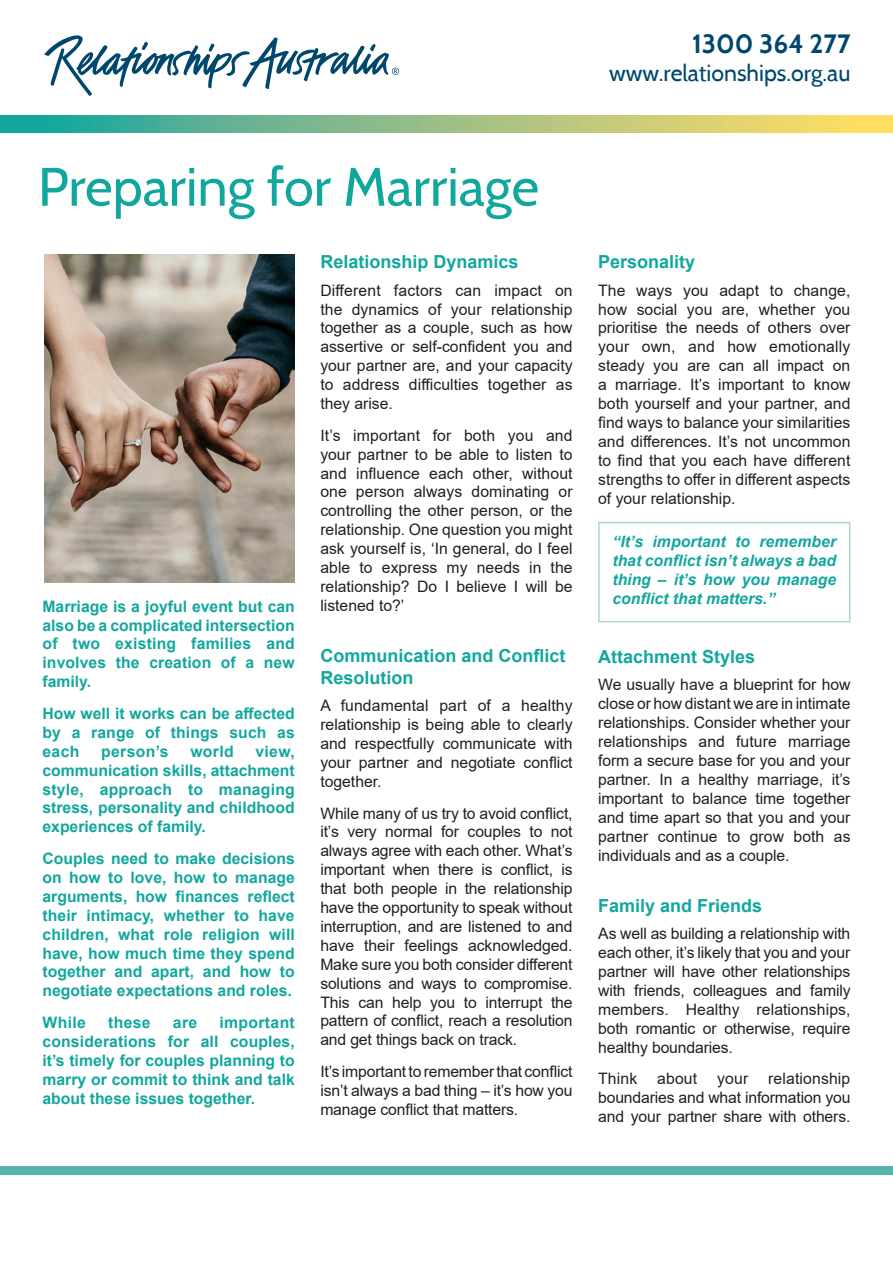
<style>
.page{position:relative;width:893px;height:1263px;background:#fff}
.page>*{position:absolute;margin:0;border:0;box-sizing:border-box;transform-origin:0 0}
.t1{font:54px "Cabin";color:#12a79d}
.t2{font:700 26.4px "Cabin";color:#00476d}
.t3{font:23.1px "Cabin";color:#00476d}
.t4{font:700 18px/21.6px "Arial";color:#12a79d}
.t5{font:15.75px/18.9px "Arial";color:#231f20;text-align:justify}
.Intro{font:700 15.75px/18.9px "Arial";color:#12a79d;text-align:justify}
.t6{font:italic 700 15.75px/18.9px "Arial";color:#12a79d;text-align:justify}
</style>
<div class="page">
<svg style="left:44px;top:35px;width:355px;height:61px"></svg>
<svg style="left:1px;top:115px;width:891px;height:17px;background:#95c084"></svg>
<div style="left:0;top:1166px;width:893px;height:9px;background:#56b5ad"></div>
<img style="left:45px;top:254px;width:249px;height:329px">
<div style="left:598px;top:522px;width:252px;height:100px;border:2px solid #acd5d2"></div>
<h2 class="t2" style="left:692px;top:28px;width:160px">1300 364 277</h2>
<h3 class="t3" style="left:609px;top:59px;width:243px">www.relationships.org.au</h3>
<p class="t1" style="left:38px;top:154px;width:503px">Preparing for Marriage</p>
<p class="Intro" style="left:43px;top:597px;width:254px">Marriage is a joyful event but can also be a complicated intersection of two existing families and involves the creation of a new family.</p>
<p class="Intro" style="left:43px;top:704px;width:254px">How well it works can be affected by a range of things such as each</p>
<p class="Intro" style="left:43px;top:742px;width:254px;text-indent:213px">view, communication skills, attachment style, approach to managing stress, personality and childhood experiences of family.</p>
<p class="Intro" style="left:43px;top:849px;width:254px">Couples need to make decisions on how to love, how to manage arguments, how finances reflect their intimacy, whether to have children, what role religion will have, how much time they spend together and apart, and how to negotiate expectations and roles.</p>
<p class="Intro" style="left:43px;top:1013px;width:45px">While</p>
<p class="Intro" style="left:108px;top:1013px;width:44px">these</p>
<p class="Intro" style="left:173px;top:1013px;width:26px">are</p>
<p class="Intro" style="left:101px;top:742px;width:69px">person’s</p>
<p class="Intro" style="left:190px;top:742px;width:45px">world</p>
<p class="Intro" style="left:43px;top:1013px;width:254px;text-indent:177px">important considerations for all couples, it’s timely for couples planning to marry or commit to think and talk about these issues together.</p>
<h1 class="t4" style="left:320px;top:251px;width:200px">Relationship Dynamics</h1>
<p class="t5" style="left:320px;top:281px;width:254px">Different factors can impact on the dynamics of your relationship together as a couple, such as how assertive or self-confident you and your partner are, and your capacity to address difficulties together as they arise.</p>
<p class="t5" style="left:320px;top:426px;width:254px">It’s important for both you and your partner to be able to listen to and influence each other, without one person always dominating or controlling the other person, or the relationship. One question you might ask yourself is, ‘In general, do I feel able to express my needs in the relationship? Do I believe I will be listened to?’</p>
<h1 class="t4" style="left:320px;top:645px;width:247px">Communication and Conflict<br>Resolution</h1>
<p class="t5" style="left:320px;top:696px;width:254px">A fundamental part of a healthy relationship is being able to clearly and respectfully communicate with your partner and negotiate conflict together.</p>
<p class="t5" style="left:320px;top:803px;width:254px">While many of us try to avoid conflict, it’s very normal for couples to not always agree with each other. What’s important when there is conflict, is that both people in the relationship have the opportunity to speak without interruption, and are listened to and have their feelings acknowledged.<br>Make sure you both consider different solutions and ways to compromise.<br>This can help you to interrupt the pattern of conflict, reach a resolution and get things back on track.</p>
<p class="t5" style="left:320px;top:1062px;width:254px">It’s important to remember that conflict isn’t always a bad thing – it’s how you manage conflict that matters.</p>
<h1 class="t4" style="left:598px;top:251px;width:99px">Personality</h1>
<p class="t5" style="left:598px;top:281px;width:254px">The ways you adapt to change, how social you are, whether you prioritise the needs of others over your own, and how emotionally steady you are can all impact on a marriage. It’s important to know both yourself and your partner, and find ways to balance your similarities and differences. It’s not uncommon to find that you each have different strengths to offer in different aspects of your relationship.</p>
<p class="t6" style="left:612px;top:533px;width:225px">“It’s important to remember that conflict isn’t always a bad thing – it’s how you manage conflict that matters.”</p>
<h1 class="t4" style="left:598px;top:646px;width:159px">Attachment Styles</h1>
<p class="t5" style="left:598px;top:675px;width:254px">We usually have a blueprint for how close or how distant we are in intimate relationships. Consider whether your relationships and future marriage form a secure base for you and your partner. In a healthy marriage, it’s important to balance time together and time apart so that you and your partner continue to grow both as individuals and as a couple.</p>
<h1 class="t4" style="left:598px;top:895px;width:166px">Family and Friends</h1>
<p class="t5" style="left:598px;top:924px;width:254px">As well as building a relationship with each other, it’s likely that you and your partner will have other relationships with friends, colleagues and family members. Healthy relationships, both romantic or otherwise, require healthy boundaries.</p>
<p class="t5" style="left:598px;top:1069px;width:41px">Think</p>
<p class="t5" style="left:657px;top:1069px;width:42px">about</p>
<p class="t5" style="left:717px;top:1069px;width:33px">your</p>
<p class="t5" style="left:598px;top:1069px;width:254px;text-indent:170px">relationship boundaries and what information you and your partner share with others.</p>
</div>
